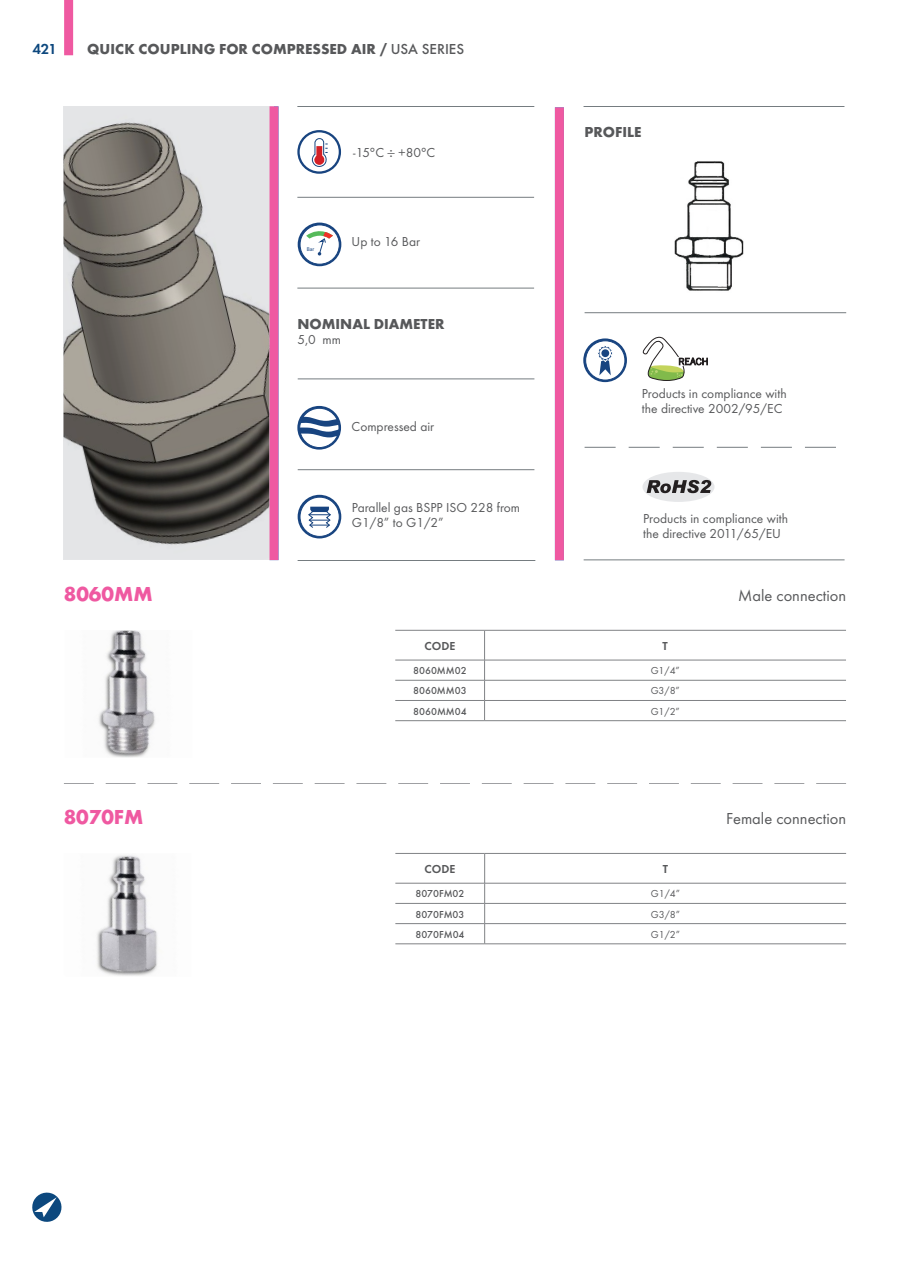
<style>
.page{position:relative;width:910px;height:1263px;background:#fff}
.page>*{position:absolute;margin:0;border:0;box-sizing:border-box;transform-origin:0 0}
.t1{font:700 21px "Futura T";color:#ef59a1}
.t2{font:16.5px "Futura T";color:#57585a}
.t3{font:700 15px "Futura T";color:#57585a}
.t4{font:600 15px "Futura T";color:#0d487e}
.t5{font:13.5px/15px "Futura T";color:#57585a}
.t6{font:600 12px "Futura T";color:#57585a}
.t7{font:500 10.5px "Futura T";color:#57585a}
.t8{font:10.5px "Futura T";color:#57585a}
.t9{font:5.55px "Myriad Pro";color:#184480}
.s1{font-weight:500}
</style>
<div class="page">
<svg style="left:32px;top:1192px;width:30px;height:30px"></svg>
<div style="left:64px;top:0;width:9px;height:55px;background:#ef59a1"></div>
<img style="left:98px;top:630px;width:57px;height:128px">
<img style="left:96px;top:855px;width:62px;height:121px">
<svg style="left:64px;top:783px;width:782px;height:1px"></svg>
<hr style="left:484px;top:630px;width:1px;height:30px;background:#808285">
<hr style="left:395px;top:680px;width:90px;height:1px;background:#808285">
<hr style="left:485px;top:680px;width:361px;height:1px;background:#808285">
<hr style="left:395px;top:700px;width:90px;height:1px;background:#808285">
<hr style="left:485px;top:700px;width:361px;height:1px;background:#808285">
<svg style="left:484px;top:661px;width:1px;height:59px"></svg>
<hr style="left:395px;top:720px;width:90px;height:1px;background:#808285">
<hr style="left:485px;top:720px;width:361px;height:1px;background:#808285">
<hr style="left:395px;top:630px;width:90px;height:1px;background:#808285">
<hr style="left:485px;top:630px;width:361px;height:1px;background:#808285">
<hr style="left:395px;top:660px;width:90px;height:1px;background:#808285">
<hr style="left:485px;top:660px;width:361px;height:1px;background:#808285">
<hr style="left:395px;top:903px;width:90px;height:1px;background:#808285">
<hr style="left:485px;top:903px;width:361px;height:1px;background:#808285">
<hr style="left:395px;top:923px;width:90px;height:1px;background:#808285">
<hr style="left:485px;top:923px;width:361px;height:1px;background:#808285">
<svg style="left:484px;top:854px;width:1px;height:89px"></svg>
<hr style="left:395px;top:943px;width:90px;height:1px;background:#808285">
<hr style="left:485px;top:943px;width:361px;height:1px;background:#808285">
<hr style="left:395px;top:853px;width:90px;height:1px;background:#808285">
<hr style="left:485px;top:853px;width:361px;height:1px;background:#808285">
<hr style="left:395px;top:883px;width:90px;height:1px;background:#808285">
<hr style="left:485px;top:883px;width:361px;height:1px;background:#808285">
<hr style="left:298px;top:560px;width:237px;height:1px;background:#757c80">
<hr style="left:584px;top:560px;width:261px;height:1px;background:#757c80">
<hr style="left:584px;top:106px;width:260px;height:1px;background:#757c80">
<hr style="left:297px;top:106px;width:237px;height:1px;background:#757c80">
<hr style="left:297px;top:197px;width:237px;height:1px;background:#757c80">
<hr style="left:297px;top:288px;width:237px;height:1px;background:#757c80">
<hr style="left:298px;top:379px;width:236px;height:1px;background:#757c80">
<svg style="left:310px;top:138px;width:18px;height:32px"></svg>
<div style="left:297px;top:130px;width:44px;height:44px;border:2px solid #184480;border-radius:50%"></div>
<div style="left:298px;top:495px;width:43px;height:43px;background:#184480;border-radius:50%"></div>
<div style="left:300px;top:497px;width:39px;height:39px;background:#fff;border-radius:50%"></div>
<div style="left:300px;top:497px;width:39px;height:39px;border:1px solid #184480;border-radius:50%"></div>
<svg style="left:308px;top:507px;width:23px;height:21px"></svg>
<div style="left:298px;top:223px;width:43px;height:43px;background:#184480;border-radius:50%"></div>
<div style="left:300px;top:225px;width:39px;height:39px;background:#fff;border-radius:50%"></div>
<div style="left:300px;top:225px;width:39px;height:39px;border:1px solid #184480;border-radius:50%"></div>
<svg style="left:306px;top:225px;width:27px;height:31px"></svg>
<div style="left:270px;top:106px;width:9px;height:454px;background:#ef59a1"></div>
<div style="left:555px;top:107px;width:9px;height:453px;background:#ef59a1"></div>
<img style="left:64px;top:106px;width:205px;height:453px">
<hr style="left:298px;top:469px;width:236px;height:1px;background:#757c80">
<svg style="left:297px;top:406px;width:44px;height:44px"></svg>
<div style="left:300px;top:408px;width:39px;height:39px;background:#fff;border-radius:50%"></div>
<div style="left:300px;top:408px;width:39px;height:40px;border:1px solid #184480;border-radius:50%"></div>
<svg style="left:299px;top:417px;width:40px;height:20px"></svg>
<img style="left:675px;top:161px;width:68px;height:130px">
<svg style="left:585px;top:447px;width:251px;height:1px"></svg>
<svg style="left:583px;top:338px;width:44px;height:44px"></svg>
<div style="left:586px;top:341px;width:39px;height:39px;background:#fff;border-radius:50%"></div>
<div style="left:585px;top:341px;width:40px;height:39px;border:1px solid #184480;border-radius:50%"></div>
<svg style="left:598px;top:346px;width:15px;height:29px"></svg>
<div style="left:600px;top:348px;width:11px;height:11px;border:1px solid #fff;border-radius:50%"></div>
<div style="left:601px;top:349px;width:8px;height:8px;background:#184480;border-radius:50%"></div>
<svg style="left:643px;top:337px;width:64px;height:44px"></svg>
<div style="left:642px;top:472px;width:72px;height:30px;background:#e6e7e9;border-radius:50%"></div>
<svg style="left:647px;top:480px;width:64px;height:13px"></svg>
<hr style="left:585px;top:312px;width:261px;height:1px;background:#757c80">
<p class="t4" style="left:32px;top:40px;width:26px">421</p>
<p class="t3" style="left:87px;top:40px;width:378px">QUICK COUPLING FOR COMPRESSED AIR / <span class="s1">USA SERIES</span></p>
<p class="t9" style="left:307px;top:245px;width:9px">Bar</p>
<p class="t5" style="left:353px;top:145px;width:84px">-15°C ÷ +80°C</p>
<p class="t5" style="left:352px;top:233px;width:70px">Up to 16 Bar</p>
<p class="t3" style="left:297px;top:315px;width:149px">NOMINAL DIAMETER</p>
<p class="t5" style="left:297px;top:331px;width:45px">5,0 mm</p>
<p class="t5" style="left:352px;top:419px;width:84px">Compressed air</p>
<p class="t5" style="left:352px;top:500px;width:170px">Parallel gas BSPP ISO 228 from<br>G1/8” to G1/2”</p>
<p class="t3" style="left:585px;top:123px;width:58px">PROFILE</p>
<p class="t5" style="left:642px;top:386px;width:147px">Products in compliance with the directive 2002/95/EC</p>
<p class="t5" style="left:643px;top:511px;width:147px">Products in compliance with the directive 2011/65/EU</p>
<h1 class="t1" style="left:64px;top:582px;width:90px">8060MM</h1>
<p class="t2" style="left:738px;top:586px;width:110px">Male connection</p>
<p class="t6" style="left:424px;top:639px;width:32px">CODE</p>
<p class="t6" style="left:663px;top:639px;width:7px">T</p>
<p class="t7" style="left:413px;top:664px;width:55px">8060MM02</p>
<p class="t8" style="left:651px;top:664px;width:31px">G1/4”</p>
<p class="t7" style="left:413px;top:685px;width:55px">8060MM03</p>
<p class="t8" style="left:651px;top:685px;width:31px">G3/8”</p>
<p class="t7" style="left:413px;top:705px;width:55px">8060MM04</p>
<p class="t8" style="left:651px;top:705px;width:31px">G1/2”</p>
<h1 class="t1" style="left:64px;top:805px;width:81px">8070FM</h1>
<p class="t2" style="left:726px;top:809px;width:121px">Female connection</p>
<p class="t6" style="left:425px;top:862px;width:32px">CODE</p>
<p class="t6" style="left:663px;top:862px;width:7px">T</p>
<p class="t7" style="left:415px;top:888px;width:51px">8070FM02</p>
<p class="t8" style="left:651px;top:888px;width:31px">G1/4”</p>
<p class="t7" style="left:415px;top:908px;width:51px">8070FM03</p>
<p class="t8" style="left:651px;top:908px;width:31px">G3/8”</p>
<p class="t7" style="left:416px;top:928px;width:50px">8070FM04</p>
<p class="t8" style="left:651px;top:928px;width:31px">G1/2”</p>
</div>
